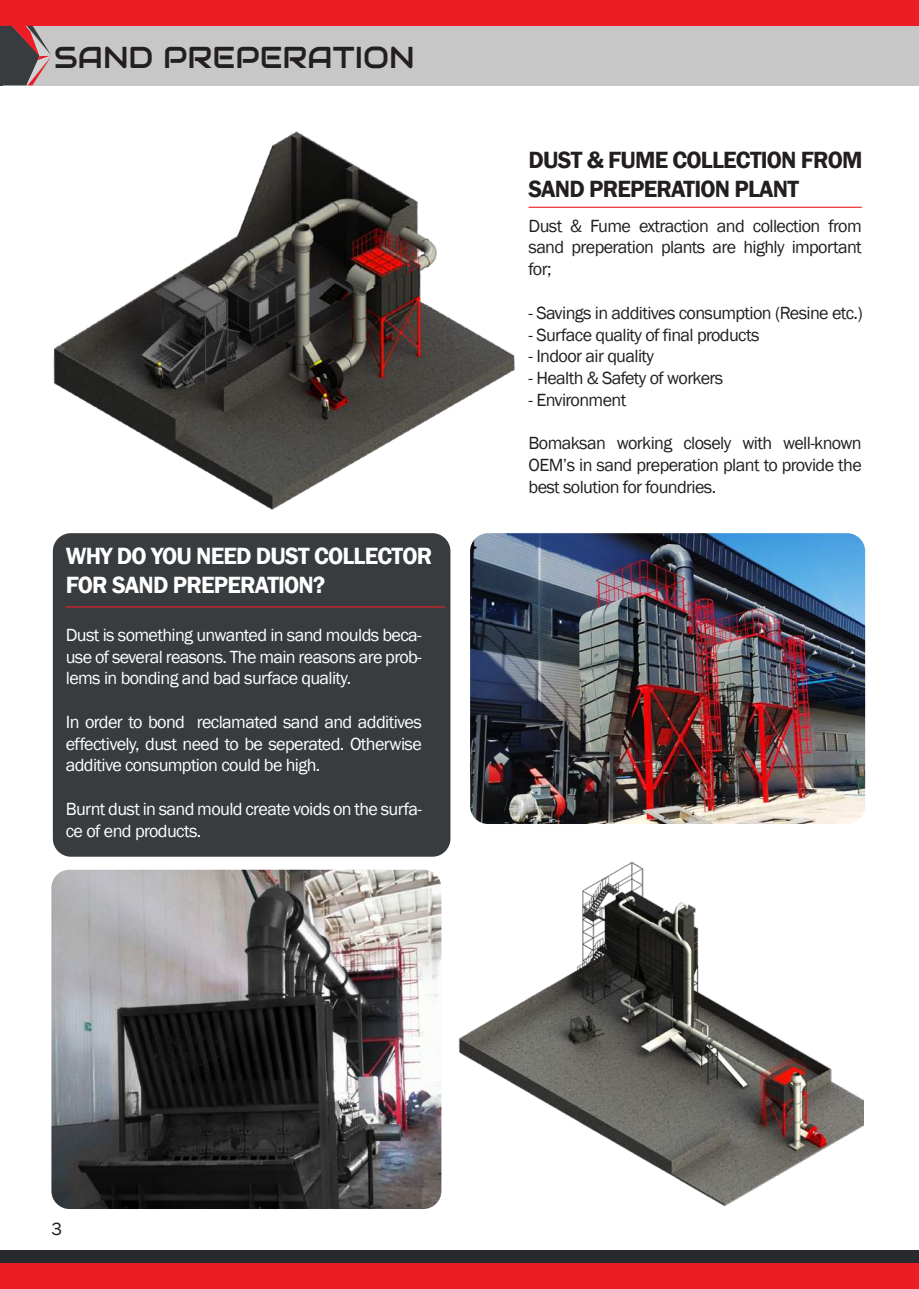
<style>
.page{position:relative;width:919px;height:1289px;background:#fff}
.page>*{position:absolute;margin:0;border:0;box-sizing:border-box;transform-origin:0 0}
.t1{font:30.15px "Audiowide";color:#231f20}
.t2{font:600 24.15px/29px "Franklin Gothic";letter-spacing:-.035em;color:#fff}
.t3{font:600 24.15px/29px "Franklin Gothic";letter-spacing:-.035em;color:#231f20}
.t4{font:18.15px/21.8px "Franklin Gothic";letter-spacing:-.035em;color:#231f20;text-align:justify}
.t5{font:18.15px/21.8px "Franklin Gothic";letter-spacing:-.035em;color:#fff;text-align:justify}
</style>
<div class="page">
<div style="left:0;top:0;width:918px;height:26px;background:#ec1d25"></div>
<div style="left:0;top:1263px;width:918px;height:25px;background:#ec1d25"></div>
<div style="left:0;top:1250px;width:918px;height:13px;background:#292a2d"></div>
<div style="left:0;top:26px;width:918px;height:59px;background:#c7c7c8"></div>
<img style="left:51px;top:869px;width:390px;height:339px">
<img style="left:470px;top:533px;width:395px;height:291px">
<hr style="left:528px;top:207px;width:333px;height:1px;background:#ee1d23">
<div style="left:53px;top:533px;width:397px;height:323px;background:#383c3f;border-radius:18px"></div>
<hr style="left:66px;top:606px;width:379px;height:1px;background:#ee1d23">
<img style="left:53px;top:131px;width:462px;height:379px">
<hr style="left:0;top:26px;width:3px;height:59px;background:#383c3f">
<svg style="left:3px;top:26px;width:48px;height:59px"></svg>
<img style="left:458px;top:861px;width:405px;height:346px">
<h1 class="t1" style="left:54px;top:38px;width:362px">SAND PREPERATION</h1>
<h2 class="t2" style="left:66px;top:541px;width:368px">WHY DO YOU NEED DUST COLLECTOR<br>FOR SAND PREPERATION?</h2>
<p class="t5" style="left:66px;top:624px;width:357px">Dust is something unwanted in sand moulds beca&shy;use of several reasons. The main reasons are prob&shy;lems in bonding and bad surface quality.</p>
<p class="t5" style="left:66px;top:711px;width:357px">In order to bond reclamated sand and additives effectively, dust need to be seperated. Otherwise additive consumption could be high.</p>
<p class="t5" style="left:66px;top:798px;width:357px">Burnt dust in sand mould create voids on the surfa&shy;ce of end products.</p>
<h2 class="t3" style="left:528px;top:146px;width:335px">DUST &amp; FUME COLLECTION FROM<br>SAND PREPERATION PLANT</h2>
<p class="t4" style="left:528px;top:215px;width:335px">Dust &amp; Fume extraction and collection from sand preperation plants are highly important for;</p>
<p class="t4" style="left:528px;top:302px;width:336px">- Savings in additives consumption (Resine etc.)</p>
<p class="t4" style="left:528px;top:324px;width:232px">- Surface quality of final products</p>
<p class="t4" style="left:528px;top:346px;width:127px">- Indoor air quality</p>
<p class="t4" style="left:528px;top:367px;width:196px">- Health &amp; Safety of workers</p>
<p class="t4" style="left:528px;top:389px;width:99px">- Environment</p>
<p class="t4" style="left:528px;top:433px;width:335px">Bomaksan working closely with well-known OEM’s in sand preperation plant to provide the best solution for foundries.</p>
<p class="t4" style="left:51px;top:1218px;width:12px">3</p>
</div>
